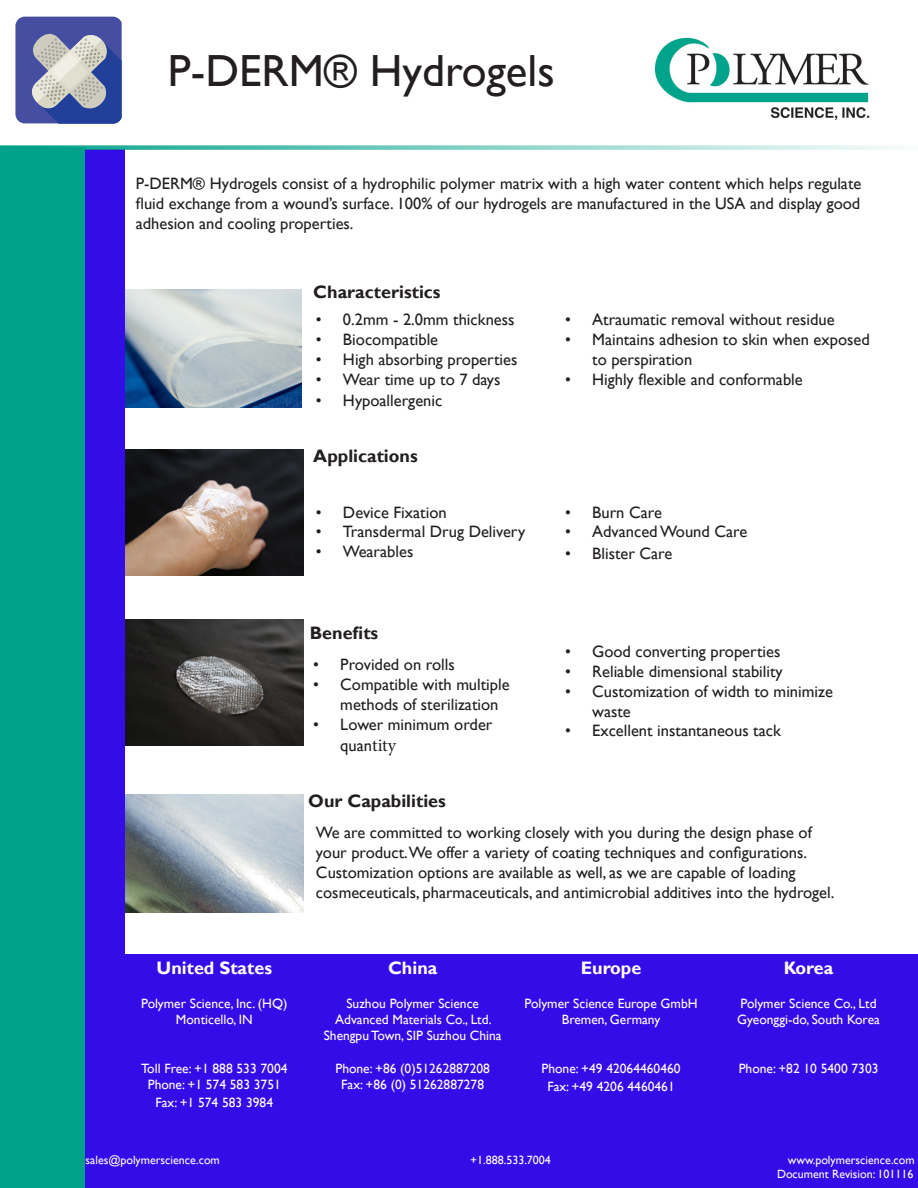
<style>
.page{position:relative;width:918px;height:1188px;background:#fff}
.page>*{position:absolute;margin:0;border:0;box-sizing:border-box;transform-origin:0 0}
.t1{font:45px "Gill Sans";color:#231f20}
.t2{font:700 18px "Gill Sans";color:#231f20}
.t3{font:700 18px "Gill Sans";color:#fff}
.t4{font:16.5px/19.8px "Gill Sans";color:#231f20}
.t5{font:13.5px "Gill Sans";color:#fff}
.t6{font:12px "Gill Sans";color:#fff}
.s1{font-family:"Minion Pro";font-size:18px}
</style>
<div class="page">
<div style="left:0;top:148px;width:86px;height:1040px;background:#00a189"></div>
<div style="left:86px;top:150px;width:39px;height:1038px;background:#340ce8"></div>
<svg style="left:15px;top:17px;width:107px;height:107px;background:#747ead"></svg>
<img style="left:655px;top:37px;width:215px;height:82px">
<svg style="left:0;top:145px;width:898px;height:5px;background:#86d1c7"></svg>
<img style="left:125px;top:289px;width:177px;height:119px">
<img style="left:125px;top:449px;width:178px;height:126px">
<img style="left:125px;top:620px;width:178px;height:126px">
<img style="left:125px;top:795px;width:178px;height:117px">
<div style="left:105px;top:954px;width:813px;height:234px;background:#340ce8"></div>
<p class="t1" style="left:168px;top:44px;width:388px">P-DERM® Hydrogels</p>
<p class="t4" style="left:136px;top:174px;width:727px;text-align:justify">P-DERM® Hydrogels consist of a hydrophilic polymer matrix with a high water content which helps regulate fluid exchange from a wound’s surface. 100% of our hydrogels are manufactured in the USA and display good adhesion and cooling properties.</p>
<p class="t2" style="left:313px;top:281px;width:129px">Characteristics</p>
<p class="t4" style="left:316px;top:310px;width:200px">• 0.2mm - 2.0mm thickness</p>
<p class="t4" style="left:316px;top:330px;width:124px">• Biocompatible</p>
<p class="t4" style="left:316px;top:350px;width:203px">• High absorbing properties</p>
<p class="t4" style="left:316px;top:370px;width:186px">• Wear time up to 7 days</p>
<p class="t4" style="left:316px;top:391px;width:128px">• Hypoallergenic</p>
<p class="t2" style="left:313px;top:445px;width:106px">Applications</p>
<p class="t4" style="left:316px;top:503px;width:132px">• Device Fixation</p>
<p class="t4" style="left:316px;top:522px;width:211px">• Transdermal Drug Delivery</p>
<p class="t4" style="left:316px;top:542px;width:99px">• Wearables</p>
<p class="t2" style="left:310px;top:623px;width:70px">Benefits</p>
<p class="t4" style="left:313px;top:655px;width:143px">• Provided on rolls</p>
<p class="t4" style="left:340px;top:675px;width:171px;text-indent:-27px">• Compatible with multiple methods of sterilization</p>
<p class="t4" style="left:340px;top:714px;width:154px;line-height:21.6px;text-indent:-27px">• Lower minimum order quan<span class="s1">tity</span></p>
<p class="t2" style="left:308px;top:790px;width:139px">Our Capabilities</p>
<p class="t4" style="left:565px;top:310px;width:271px">• Atraumatic removal without residue</p>
<p class="t4" style="left:592px;top:330px;width:279px;text-indent:-27px">• Maintains adhesion to skin when exposed to perspiration</p>
<p class="t4" style="left:565px;top:370px;width:239px">• Highly flexible and conformable</p>
<p class="t4" style="left:565px;top:503px;width:98px">• Burn Care</p>
<p class="t4" style="left:565px;top:522px;width:184px">• Advanced Wound Care</p>
<p class="t4" style="left:565px;top:544px;width:109px">• Blister Care</p>
<p class="t4" style="left:565px;top:642px;width:217px">• Good converting properties</p>
<p class="t4" style="left:565px;top:662px;width:219px">• Reliable dimensional stability</p>
<p class="t4" style="left:592px;top:682px;width:242px;text-indent:-27px">• Customization of width to minimize waste</p>
<p class="t4" style="left:565px;top:721px;width:217px">• Excellent instantaneous tack</p>
<p class="t3" style="left:157px;top:957px;width:117px">United States</p>
<p class="t5" style="left:141px;top:995px;width:148px">Polymer Science, Inc. (HQ)</p>
<p class="t5" style="left:176px;top:1012px;width:78px">Monticello, IN</p>
<p class="t5" style="left:141px;top:1060px;width:148px">Toll Free: +1 888 533 7004</p>
<p class="t5" style="left:148px;top:1076px;width:135px">Phone: +1 574 583 3751</p>
<p class="t5" style="left:156px;top:1094px;width:119px">Fax: +1 574 583 3984</p>
<p class="t4" style="left:316px;top:823px;width:520px">We are committed to working closely with you during the design phase of your product.We offer a variety of coating techniques and configurations.<br>Customization options are available as well, as we are capable of loading cosmeceuticals, pharmaceuticals, and antimicrobial additives into the hydrogel.</p>
<p class="t3" style="left:388px;top:957px;width:51px">China</p>
<p class="t5" style="left:346px;top:995px;width:134px">Suzhou Polymer Science</p>
<p class="t5" style="left:335px;top:1012px;width:158px">Advanced Materials Co., Ltd.</p>
<p class="t5" style="left:324px;top:1028px;width:179px">Shengpu Town, SIP Suzhou China</p>
<p class="t5" style="left:335px;top:1060px;width:156px">Phone: +86 (0)51262887208</p>
<p class="t5" style="left:341px;top:1076px;width:144px">Fax: +86 (0) 51262887278</p>
<p class="t3" style="left:581px;top:957px;width:62px">Europe</p>
<p class="t5" style="left:525px;top:995px;width:175px">Polymer Science Europe GmbH</p>
<p class="t5" style="left:562px;top:1012px;width:100px">Bremen, Germany</p>
<p class="t5" style="left:542px;top:1060px;width:141px">Phone: +49 42064460460</p>
<p class="t5" style="left:547px;top:1078px;width:129px">Fax: +49 4206 4460461</p>
<p class="t3" style="left:784px;top:957px;width:51px">Korea</p>
<p class="t5" style="left:741px;top:995px;width:138px">Polymer Science Co., Ltd</p>
<p class="t5" style="left:737px;top:1012px;width:144px">Gyeonggi-do, South Korea</p>
<p class="t5" style="left:739px;top:1060px;width:141px">Phone: +82 10 5400 7303</p>
<p class="t6" style="left:86px;top:1153px;width:136px">sales@polymerscience.com</p>
<p class="t6" style="left:470px;top:1153px;width:82px">+1.888.533.7004</p>
<p class="t6" style="left:788px;top:1153px;width:128px">www.polymerscience.com</p>
<p class="t6" style="left:777px;top:1167px;width:138px">Document Revision: 101116</p>
</div>
